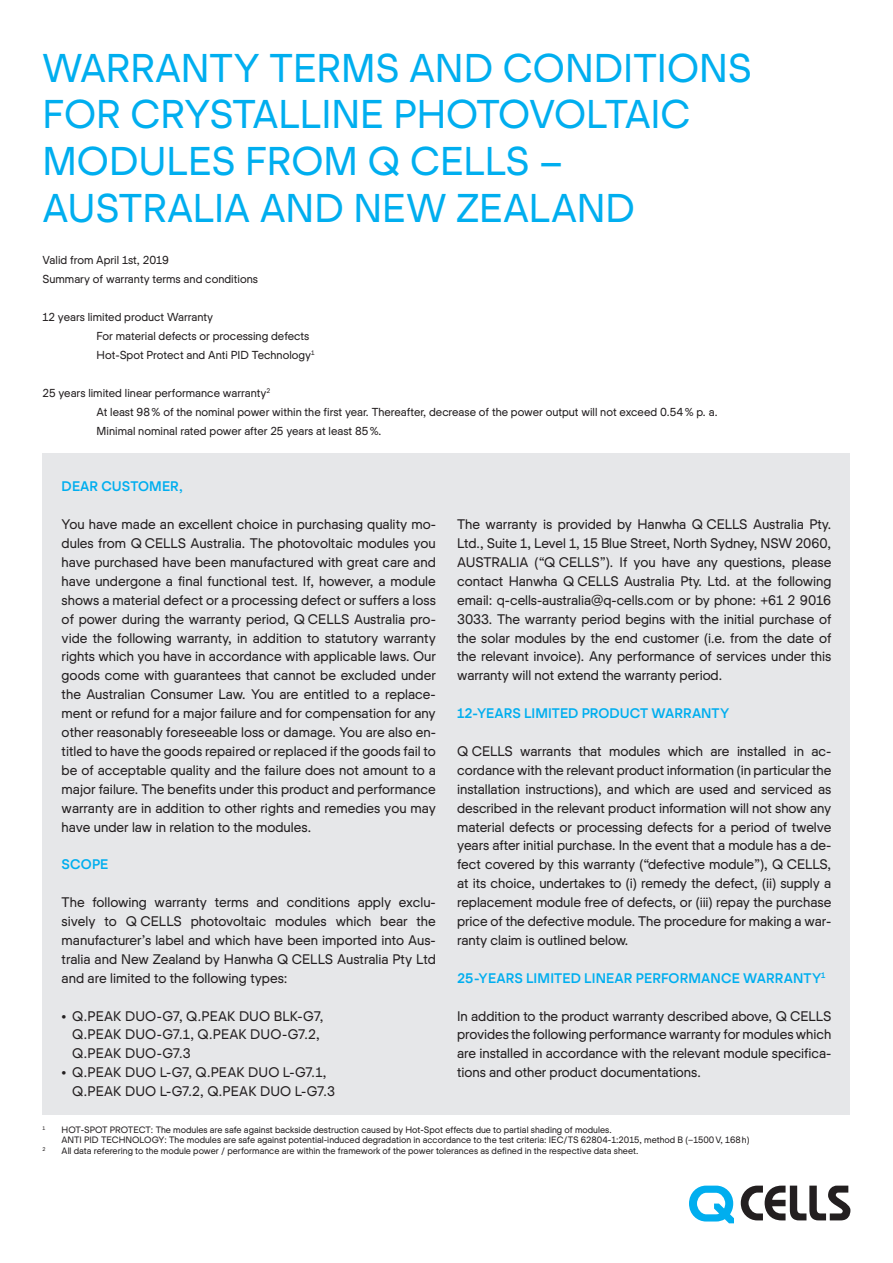
<style>
.page{position:relative;width:893px;height:1263px;background:#fff}
.page>*{position:absolute;margin:0;border:0;box-sizing:border-box;transform-origin:0 0}
.t1{font:39px/46.8px "Actual R";color:#00aeef}
.t2{font:13.5px/18.9px "Actual R";letter-spacing:-.005em;color:#231f20;text-align:justify}
.t3{font:13.5px "Actual M";letter-spacing:.005em;color:#00aeef}
.t4{font:11.25px/18.9px "Actual R";color:#231f20}
.t5{font:9px/10.8px "Actual R";color:#231f20}
.t6{font:5.25px "Actual R";color:#231f20}
</style>
<div class="page">
<svg style="left:689px;top:1185px;width:45px;height:38px"></svg>
<svg style="left:741px;top:1185px;width:109px;height:35px"></svg>
<div style="left:43px;top:453px;width:807px;height:662px;background:#e6e7e9"></div>
<h1 class="t1" style="left:43px;top:44px;width:711px">WARRANTY TERMS AND CONDITIONS<br>FOR CRYSTALLINE PHOTOVOLTAIC<br>MODULES FROM Q CELLS –<br>AUSTRALIA AND NEW ZEALAND</h1>
<p class="t4" style="left:43px;top:251px;width:217px">Valid from April 1st, 2019<br>Summary of warranty terms and conditions</p>
<p class="t4" style="left:97px;top:308px;width:220px;text-indent:-54px">12 years limited product Warranty<br>For material defects or processing defects<br>Hot-Spot Protect and Anti PID Technology<sup>1</sup></p>
<p class="t4" style="left:97px;top:383px;width:623px;text-indent:-54px">25 years limited linear performance warranty<sup>2<br></sup>At least 98% of the nominal power within the first year. Thereafter, decrease of the power output will not exceed 0.54% p. a.<br>Minimal nominal rated power after 25 years at least 85%.</p>
<p class="t3" style="left:62px;top:478px;width:123px">DEAR CUSTOMER,</p>
<p class="t2" style="left:62px;top:515px;width:376px">You have made an excellent choice in purchasing quality mo&shy;dules from Q CELLS Australia. The photovoltaic modules you have purchased have been manufactured with great care and have undergone a final functional test. If, however, a module shows a material defect or a processing defect or suffers a loss of power during the warranty period, Q CELLS Australia pro&shy;vide the following warranty, in addition to statutory warranty rights which you have in accordance with applicable laws. Our goods come with guarantees that cannot be excluded under the Australian Consumer Law. You are entitled to a replace&shy;ment or refund for a major failure and for compensation for any other reasonably foreseeable loss or damage. You are also en&shy;titled to have the goods repaired or replaced if the goods fail to be of acceptable quality and the failure does not amount to a major failure. The benefits under this product and performance warranty are in addition to other rights and remedies you may have under law in relation to the modules.</p>
<p class="t3" style="left:62px;top:856px;width:48px">SCOPE</p>
<p class="t2" style="left:62px;top:893px;width:376px">The following warranty terms and conditions apply exclu&shy;sively to Q CELLS photovoltaic modules which bear the manufacturer’s label and which have been imported into Aus&shy;tralia and New Zealand by Hanwha Q CELLS Australia Pty Ltd and are limited to the following types:</p>
<p class="t2" style="left:72px;top:1006px;width:253px;text-align:left;text-indent:-11px">• Q.PEAK DUO-G7, Q.PEAK DUO BLK-G7,<br>Q.PEAK DUO-G7.1, Q.PEAK DUO-G7.2,<br>Q.PEAK DUO-G7.3</p>
<p class="t2" style="left:72px;top:1063px;width:264px;text-indent:-11px">• Q.PEAK DUO L-G7, Q.PEAK DUO L-G7.1,<br>Q.PEAK DUO L-G7.2, Q.PEAK DUO L-G7.3</p>
<p class="t2" style="left:457px;top:515px;width:376px">The warranty is provided by Hanwha Q CELLS Australia Pty.<br>Ltd., Suite 1, Level 1, 15 Blue Street, North Sydney, NSW 2060, AUSTRALIA (“Q CELLS”). If you have any questions, please contact Hanwha Q CELLS Australia Pty. Ltd. at the following email: q-cells-australia@q-cells.com or by phone: +61 2 9016<br>3033. The warranty period begins with the initial purchase of the solar modules by the end customer (i.e. from the date of the relevant invoice). Any performance of services under this warranty will not extend the warranty period.</p>
<p class="t3" style="left:457px;top:705px;width:274px">12-YEARS LIMITED PRODUCT WARRANTY</p>
<p class="t2" style="left:457px;top:742px;width:376px">Q CELLS warrants that modules which are installed in ac&shy;cordance with the relevant product information (in particular the installation instructions), and which are used and serviced as described in the relevant product information will not show any material defects or processing defects for a period of twelve years after initial purchase. In the event that a module has a de&shy;fect covered by this warranty (“defective module”), Q CELLS, at its choice, undertakes to (i) remedy the defect, (ii) supply a replacement module free of defects, or (iii) repay the purchase price of the defective module. The procedure for making a war&shy;ranty claim is outlined below.</p>
<p class="t3" style="left:457px;top:970px;width:370px">25-YEARS LIMITED LINEAR PERFORMANCE WARRANTY<sup>1</sup></p>
<p class="t2" style="left:457px;top:1006px;width:376px">In addition to the product warranty described above, Q CELLS provides the following performance warranty for modules which are installed in accordance with the relevant module specifica&shy;tions and other product documentations.</p>
<p class="t6" style="left:43px;top:1125px;width:4px">1</p>
<p class="t5" style="left:62px;top:1124px;width:689px">HOT-SPOT PROTECT: The modules are safe against backside destruction caused by Hot-Spot effects due to partial shading of modules.<br>ANTI PID TECHNOLOGY: The modules are safe against potential-induced degradation in accordance to the test criteria: IEC/TS 62804-1:2015, method B (−1500V, 168h)</p>
<p class="t6" style="left:43px;top:1146px;width:5px">2</p>
<p class="t5" style="left:62px;top:1145px;width:578px">All data referering to the module power / performance are within the framework of the power tolerances as defined in the respective data sheet.</p>
</div>
